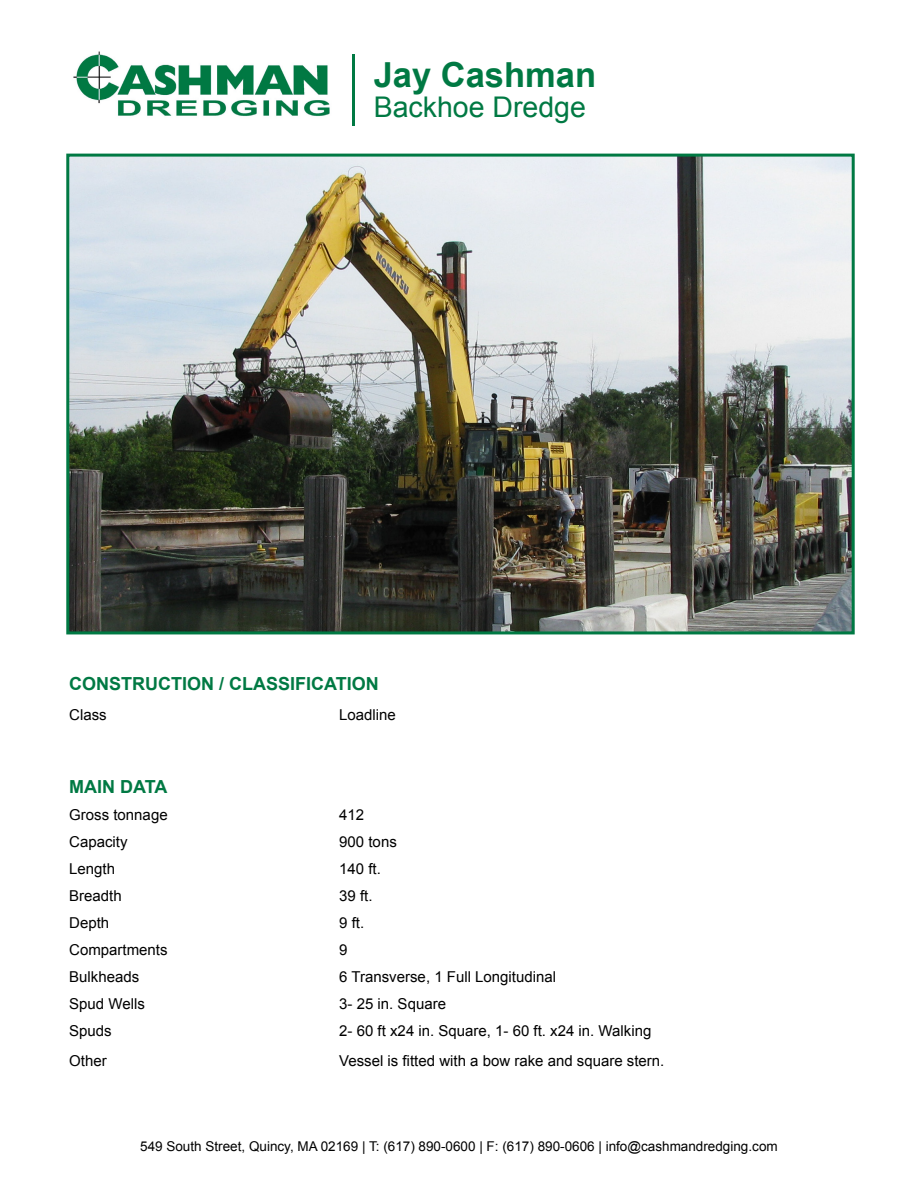
<style>
.page{position:relative;width:918px;height:1188px;background:#fff}
.page>*{position:absolute;margin:0;border:0;box-sizing:border-box;transform-origin:0 0}
.t1{font:700 34.5px "Arial";color:#007943}
.t2{font:28.5px "Arial";color:#007943}
.t3{font:700 18px "Arial";color:#007943}
.t4{font:15px "Arial";color:#000}
.t5{font:13.5px "Arial";color:#000}
</style>
<div class="page">
<img style="left:73px;top:51px;width:257px;height:66px">
<hr style="left:352px;top:54px;width:3px;height:71px;background:#007943">
<img style="left:70px;top:158px;width:781px;height:472px">
<div style="left:66px;top:154px;width:789px;height:480px;border:3px solid #007943"></div>
<p class="t1" style="left:374px;top:51px;width:224px">Jay Cashman</p>
<p class="t2" style="left:374px;top:88px;width:214px">Backhoe Dredge</p>
<p class="t3" style="left:69px;top:671px;width:311px">CONSTRUCTION / CLASSIFICATION</p>
<p class="t4" style="left:69px;top:705px;width:39px">Class</p>
<p class="t4" style="left:339px;top:705px;width:58px">Loadline</p>
<p class="t3" style="left:69px;top:774px;width:100px">MAIN DATA</p>
<p class="t4" style="left:69px;top:805px;width:100px">Gross tonnage</p>
<p class="t4" style="left:339px;top:805px;width:27px">412</p>
<p class="t4" style="left:69px;top:832px;width:60px">Capacity</p>
<p class="t4" style="left:339px;top:832px;width:59px">900 tons</p>
<p class="t4" style="left:69px;top:859px;width:47px">Length</p>
<p class="t4" style="left:339px;top:859px;width:43px">140 ft.</p>
<p class="t4" style="left:69px;top:886px;width:54px">Breadth</p>
<p class="t4" style="left:339px;top:886px;width:35px">39 ft.</p>
<p class="t4" style="left:69px;top:913px;width:42px">Depth</p>
<p class="t4" style="left:339px;top:913px;width:27px">9 ft.</p>
<p class="t4" style="left:69px;top:940px;width:100px">Compartments</p>
<p class="t4" style="left:339px;top:940px;width:10px">9</p>
<p class="t4" style="left:69px;top:967px;width:72px">Bulkheads</p>
<p class="t4" style="left:339px;top:967px;width:218px">6 Transverse, 1 Full Longitudinal</p>
<p class="t4" style="left:69px;top:994px;width:77px">Spud Wells</p>
<p class="t4" style="left:339px;top:994px;width:108px">3- 25 in. Square</p>
<p class="t4" style="left:69px;top:1021px;width:44px">Spuds</p>
<p class="t4" style="left:339px;top:1021px;width:314px">2- 60 ft x24 in. Square, 1- 60 ft. x24 in. Walking</p>
<p class="t4" style="left:69px;top:1051px;width:39px">Other</p>
<p class="t4" style="left:339px;top:1051px;width:327px">Vessel is fitted with a bow rake and square stern.</p>
<p class="t5" style="left:140px;top:1137px;width:639px">549 South Street, Quincy, MA 02169 | T: (617) 890-0600 | F: (617) 890-0606 | info@cashmandredging.com</p>
</div>
